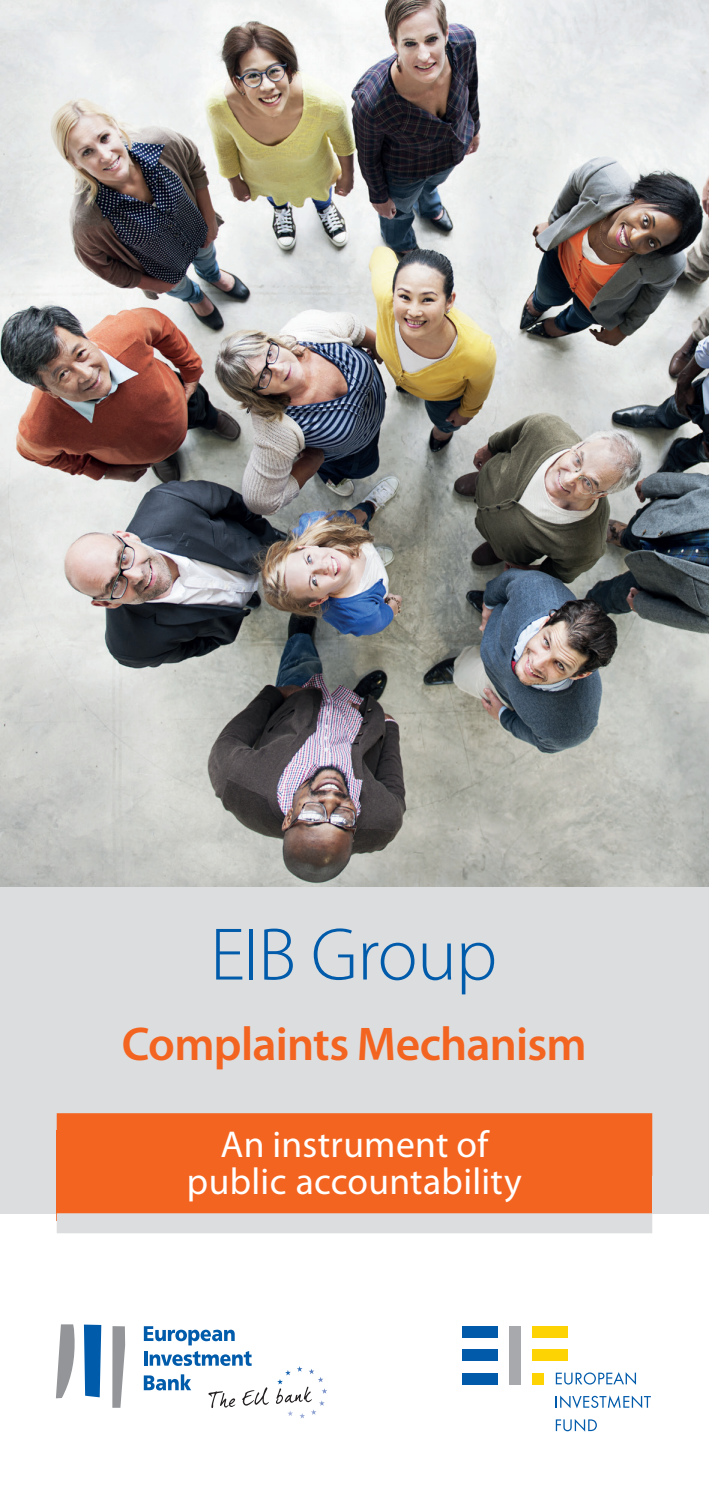
<style>
.page{position:relative;width:709px;height:1489px;background:#fff}
.page>*{position:absolute;margin:0;border:0;box-sizing:border-box;transform-origin:0 0}
.t1{font:300 75px "Myriad Pro";letter-spacing:-.015em;color:#015bab}
.t2{font:600 47.5px "Myriad Pro";letter-spacing:-.02em;color:#f36421}
.t3{font:37.5px/37.5px "Myriad Pro";letter-spacing:.005em;color:#fff;text-align:center}
</style>
<div class="page">
<img style="left:0;top:0;width:709px;height:887px">
<div style="left:0;top:887px;width:709px;height:326px;background:#dcdddf"></div>
<div style="left:57px;top:1130px;width:595px;height:90px;background:#f36421"></div>
<div style="left:57px;top:1113px;width:595px;height:62px;background:#f36421"></div>
<div style="left:57px;top:1213px;width:595px;height:20px;background:#dcdddf"></div>
<div style="left:462px;top:1325px;width:35px;height:12px;background:#015aaa"></div>
<div style="left:509px;top:1325px;width:12px;height:59px;background:#a8a9ad"></div>
<div style="left:532px;top:1372px;width:12px;height:12px;background:#fed304"></div>
<div style="left:462px;top:1349px;width:35px;height:11px;background:#015aaa"></div>
<div style="left:532px;top:1325px;width:35px;height:12px;background:#fed304"></div>
<div style="left:532px;top:1349px;width:35px;height:11px;background:#fed304"></div>
<div style="left:462px;top:1372px;width:35px;height:12px;background:#015aaa"></div>
<svg style="left:556px;top:1372px;width:80px;height:12px"></svg>
<svg style="left:556px;top:1395px;width:95px;height:13px"></svg>
<svg style="left:556px;top:1419px;width:41px;height:12px"></svg>
<svg style="left:208px;top:1391px;width:27px;height:16px"></svg>
<svg style="left:242px;top:1387px;width:27px;height:18px"></svg>
<svg style="left:144px;top:1326px;width:108px;height:39px"></svg>
<svg style="left:144px;top:1374px;width:47px;height:16px"></svg>
<svg style="left:56px;top:1324px;width:19px;height:74px"></svg>
<svg style="left:84px;top:1324px;width:17px;height:73px"></svg>
<svg style="left:112px;top:1326px;width:13px;height:81px"></svg>
<svg style="left:276px;top:1366px;width:51px;height:52px"></svg>
<h1 class="t1" style="left:210px;top:913px;width:288px">EIB Group</h1>
<p class="t2" style="left:122px;top:1018px;width:466px">Complaints Mechanism</p>
<p class="t3" style="left:187px;top:1125px;width:336px">An instrument of public accountability</p>
</div>
